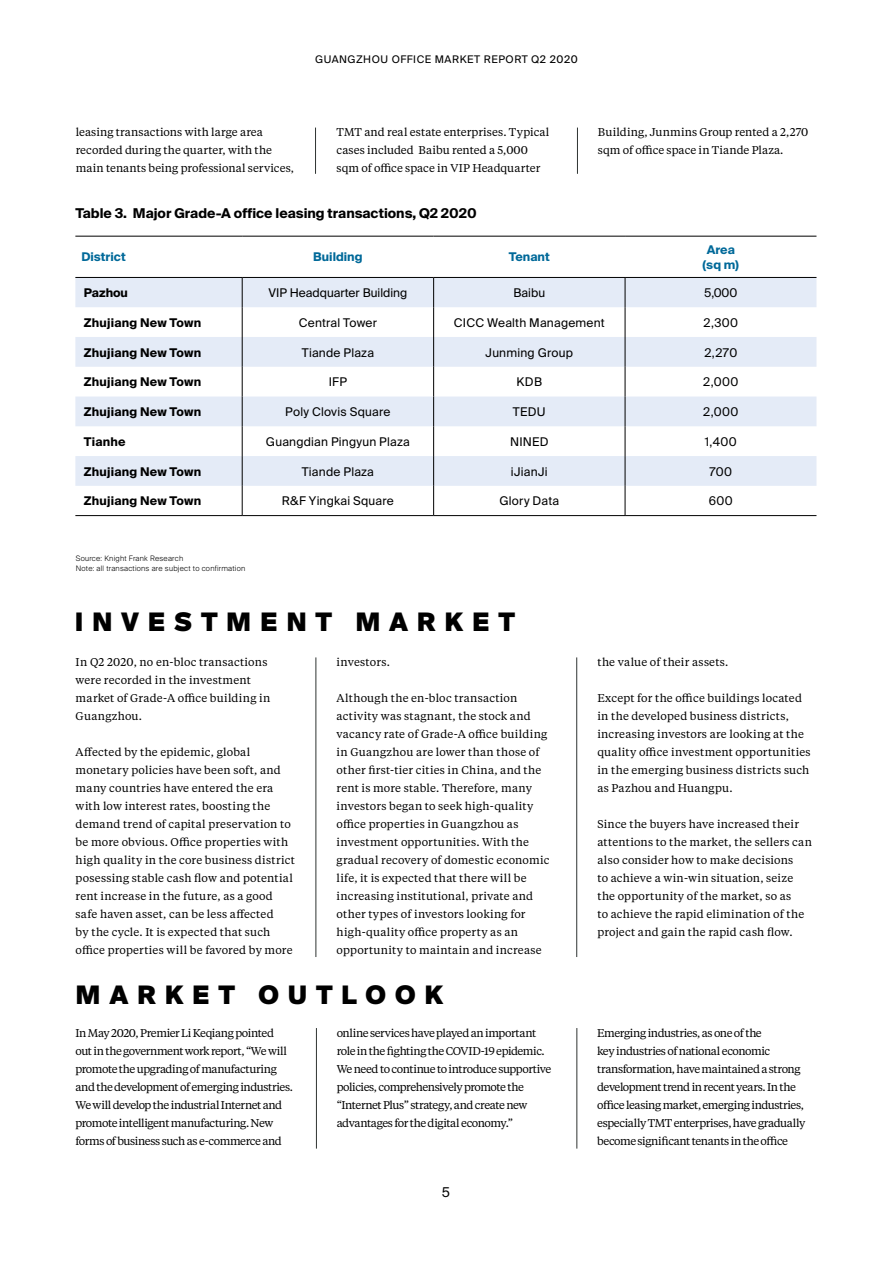
<style>
.page{position:relative;width:893px;height:1263px;background:#fff}
.page>*{position:absolute;margin:0;border:0;box-sizing:border-box;transform-origin:0 0}
.t1{font:900 25.5px "Suisse Intl";letter-spacing:.34em;color:#000}
.t2{font:700 13.5px "Suisse Intl";color:#000}
.t3{font:13.5px "Suisse Intl";color:#000}
.t4{font:12px "Suisse Intl";letter-spacing:.015em;color:#000}
.t5{font:700 12px "Suisse Intl";letter-spacing:.015em;color:#000}
.t6{font:700 12px/15px "Suisse Intl";color:#006999;text-align:center}
.t7{font:11.25px/18px "Tiempos Text";letter-spacing:.01em;color:#000}
.t8{font:11.25px/18px "Tiempos Text";letter-spacing:-.04em;color:#000}
.t9{font:11.25px/18px "Tiempos Text";letter-spacing:-.035em;color:#000}
.t10{font:10.5px "Suisse Intl";letter-spacing:.05em;color:#000}
.t11{font:300 7.5px/10.5px "Suisse Intl";letter-spacing:.03em;color:#000}
</style>
<div class="page">
<svg style="left:75px;top:278px;width:741px;height:208px;fill:#e4ebf7"></svg>
<hr style="left:75px;top:236px;width:167px;height:1px;background:#000">
<hr style="left:242px;top:236px;width:192px;height:1px;background:#000">
<hr style="left:434px;top:236px;width:191px;height:1px;background:#000">
<hr style="left:625px;top:236px;width:191px;height:1px;background:#000">
<svg style="left:242px;top:278px;width:1px;height:29px"></svg>
<svg style="left:433px;top:278px;width:1px;height:29px"></svg>
<svg style="left:625px;top:278px;width:1px;height:29px"></svg>
<hr style="left:242px;top:307px;width:1px;height:30px;background:#000">
<hr style="left:433px;top:307px;width:1px;height:30px;background:#000">
<hr style="left:625px;top:307px;width:1px;height:30px;background:#000">
<hr style="left:242px;top:337px;width:1px;height:30px;background:#000">
<hr style="left:433px;top:337px;width:1px;height:30px;background:#000">
<hr style="left:625px;top:337px;width:1px;height:30px;background:#000">
<svg style="left:242px;top:367px;width:1px;height:29px"></svg>
<svg style="left:433px;top:367px;width:1px;height:29px"></svg>
<svg style="left:625px;top:367px;width:1px;height:29px"></svg>
<hr style="left:242px;top:396px;width:1px;height:30px;background:#000">
<hr style="left:433px;top:396px;width:1px;height:30px;background:#000">
<hr style="left:625px;top:396px;width:1px;height:30px;background:#000">
<hr style="left:242px;top:426px;width:1px;height:30px;background:#000">
<hr style="left:433px;top:426px;width:1px;height:30px;background:#000">
<hr style="left:625px;top:426px;width:1px;height:30px;background:#000">
<hr style="left:242px;top:456px;width:1px;height:30px;background:#000">
<hr style="left:433px;top:456px;width:1px;height:30px;background:#000">
<hr style="left:625px;top:456px;width:1px;height:30px;background:#000">
<svg style="left:242px;top:486px;width:1px;height:29px"></svg>
<svg style="left:433px;top:486px;width:1px;height:29px"></svg>
<svg style="left:625px;top:486px;width:1px;height:29px"></svg>
<hr style="left:75px;top:515px;width:167px;height:1px;background:#000">
<hr style="left:242px;top:515px;width:192px;height:1px;background:#000">
<hr style="left:434px;top:515px;width:191px;height:1px;background:#000">
<hr style="left:625px;top:515px;width:191px;height:1px;background:#000">
<hr style="left:75px;top:277px;width:167px;height:1px;background:#000">
<hr style="left:242px;top:277px;width:192px;height:1px;background:#000">
<hr style="left:434px;top:277px;width:191px;height:1px;background:#000">
<hr style="left:625px;top:277px;width:191px;height:1px;background:#000">
<hr style="left:315px;top:128px;width:1px;height:46px;background:#2f3432">
<hr style="left:577px;top:128px;width:1px;height:46px;background:#2f3432">
<hr style="left:316px;top:657px;width:1px;height:300px;background:#2f3432">
<hr style="left:316px;top:1028px;width:1px;height:120px;background:#2f3432">
<hr style="left:577px;top:1028px;width:1px;height:120px;background:#2f3432">
<hr style="left:576px;top:657px;width:1px;height:300px;background:#2f3432">
<p class="t10" style="left:315px;top:54px;width:264px">GUANGZHOU OFFICE MARKET REPORT Q2 2020</p>
<p class="t7" style="left:76px;top:123px;width:220px">leasing transactions with large area recorded during the quarter, with the main tenants being professional services,</p>
<p class="t7" style="left:337px;top:123px;width:214px">TMT and real estate enterprises. Typical cases included Baibu rented a 5,000 sqm of office space in VIP Headquarter</p>
<p class="t7" style="left:598px;top:123px;width:212px">Building, Junmins Group rented a 2,270 sqm of office space in Tiande Plaza.</p>
<p class="t2" style="left:75px;top:205px;width:403px">Table 3. Major Grade-A office leasing transactions, Q2 2020</p>
<p class="t6" style="left:81px;top:250px;width:46px">District</p>
<p class="t6" style="left:313px;top:250px;width:51px">Building</p>
<p class="t6" style="left:509px;top:250px;width:42px">Tenant</p>
<p class="t6" style="left:702px;top:242px;width:38px">Area (sq m)</p>
<p class="t5" style="left:84px;top:286px;width:46px">Pazhou</p>
<p class="t4" style="left:268px;top:286px;width:141px">VIP Headquarter Building</p>
<p class="t4" style="left:513px;top:286px;width:33px">Baibu</p>
<p class="t4" style="left:704px;top:286px;width:35px">5,000</p>
<p class="t5" style="left:84px;top:316px;width:119px">Zhujiang New Town</p>
<p class="t4" style="left:299px;top:316px;width:80px">Central Tower</p>
<p class="t4" style="left:454px;top:316px;width:152px">CICC Wealth Management</p>
<p class="t4" style="left:704px;top:316px;width:36px">2,300</p>
<p class="t5" style="left:84px;top:345px;width:119px">Zhujiang New Town</p>
<p class="t4" style="left:302px;top:345px;width:74px">Tiande Plaza</p>
<p class="t4" style="left:485px;top:345px;width:89px">Junming Group</p>
<p class="t4" style="left:704px;top:345px;width:34px">2,270</p>
<p class="t5" style="left:84px;top:375px;width:119px">Zhujiang New Town</p>
<p class="t4" style="left:329px;top:375px;width:20px">IFP</p>
<p class="t4" style="left:517px;top:375px;width:27px">KDB</p>
<p class="t4" style="left:703px;top:375px;width:37px">2,000</p>
<p class="t5" style="left:84px;top:405px;width:119px">Zhujiang New Town</p>
<p class="t4" style="left:285px;top:405px;width:107px">Poly Clovis Square</p>
<p class="t4" style="left:513px;top:405px;width:34px">TEDU</p>
<p class="t4" style="left:703px;top:405px;width:37px">2,000</p>
<p class="t5" style="left:84px;top:435px;width:43px">Tianhe</p>
<p class="t4" style="left:266px;top:435px;width:145px">Guangdian Pingyun Plaza</p>
<p class="t4" style="left:510px;top:435px;width:40px">NINED</p>
<p class="t4" style="left:705px;top:435px;width:34px">1,400</p>
<p class="t5" style="left:84px;top:464px;width:119px">Zhujiang New Town</p>
<p class="t4" style="left:302px;top:464px;width:74px">Tiande Plaza</p>
<p class="t4" style="left:511px;top:464px;width:38px">iJianJi</p>
<p class="t4" style="left:709px;top:464px;width:24px">700</p>
<p class="t5" style="left:84px;top:494px;width:119px">Zhujiang New Town</p>
<p class="t4" style="left:282px;top:494px;width:114px">R&amp;F Yingkai Square</p>
<p class="t4" style="left:499px;top:494px;width:61px">Glory Data</p>
<p class="t4" style="left:709px;top:494px;width:25px">600</p>
<p class="t11" style="left:76px;top:553px;width:171px">Source: Knight Frank Research<br>Note: all transactions are subject to confirmation</p>
<h1 class="t1" style="left:75px;top:607px;width:442px">INVESTMENT MARKET</h1>
<p class="t7" style="left:76px;top:652px;width:196px">In Q2 2020, no en-bloc transactions were recorded in the investment market of Grade-A office building in<br>Guangzhou.</p>
<p class="t7" style="left:76px;top:742px;width:221px">Affected by the epidemic, global monetary policies have been soft, and many countries have entered the era with low interest rates, boosting the demand trend of capital preservation to be more obvious. Office properties with high quality in the core business district posessing stable cash flow and potential rent increase in the future, as a good safe haven asset, can be less affected<br>by the cycle. It is expected that such office properties will be favored by more</p>
<p class="t7" style="left:337px;top:652px;width:55px">investors.</p>
<p class="t7" style="left:337px;top:688px;width:214px">Although the en-bloc transaction activity was stagnant, the stock and vacancy rate of Grade-A office building in Guangzhou are lower than those of other first-tier cities in China, and the rent is more stable. Therefore, many investors began to seek high-quality office properties in Guangzhou as investment opportunities. With the gradual recovery of domestic economic life, it is expected that there will be increasing institutional, private and other types of investors looking for high-quality office property as an opportunity to maintain and increase</p>
<p class="t7" style="left:597px;top:652px;width:133px">the value of their assets.</p>
<p class="t7" style="left:597px;top:688px;width:215px">Except for the office buildings located in the developed business districts, increasing investors are looking at the quality office investment opportunities in the emerging business districts such as Pazhou and Huangpu.</p>
<p class="t7" style="left:597px;top:814px;width:216px">Since the buyers have increased their attentions to the market, the sellers can also consider how to make decisions<br>to achieve a win-win situation, seize the opportunity of the market, so as<br>to achieve the rapid elimination of the project and gain the rapid cash flow.</p>
<h1 class="t1" style="left:76px;top:980px;width:369px">MARKET OUTLOOK</h1>
<p class="t8" style="left:75px;top:1023px;width:219px">In May 2020, Premier Li Keqiang pointed out in the government work report, “We will promote the upgrading of manufacturing and the development of emerging industries.<br>We will develop the industrial Internet and promote intelligent manufacturing. New forms of business such as e-commerce and</p>
<p class="t8" style="left:337px;top:1023px;width:216px">online services have played an important role in the fighting the COVID-19 epidemic.<br>We need to continue to introduce supportive policies, comprehensively promote the “Internet Plus” strategy, and create new advantages for the digital economy.”</p>
<p class="t9" style="left:597px;top:1023px;width:210px">Emerging industries, as one of the<br>key industries of national economic transformation, have maintained a strong development trend in recent years. In the office leasing market, emerging industries, especially TMT enterprises, have gradually become significant tenants in the office</p>
<p class="t3" style="left:442px;top:1185px;width:10px">5</p>
</div>
